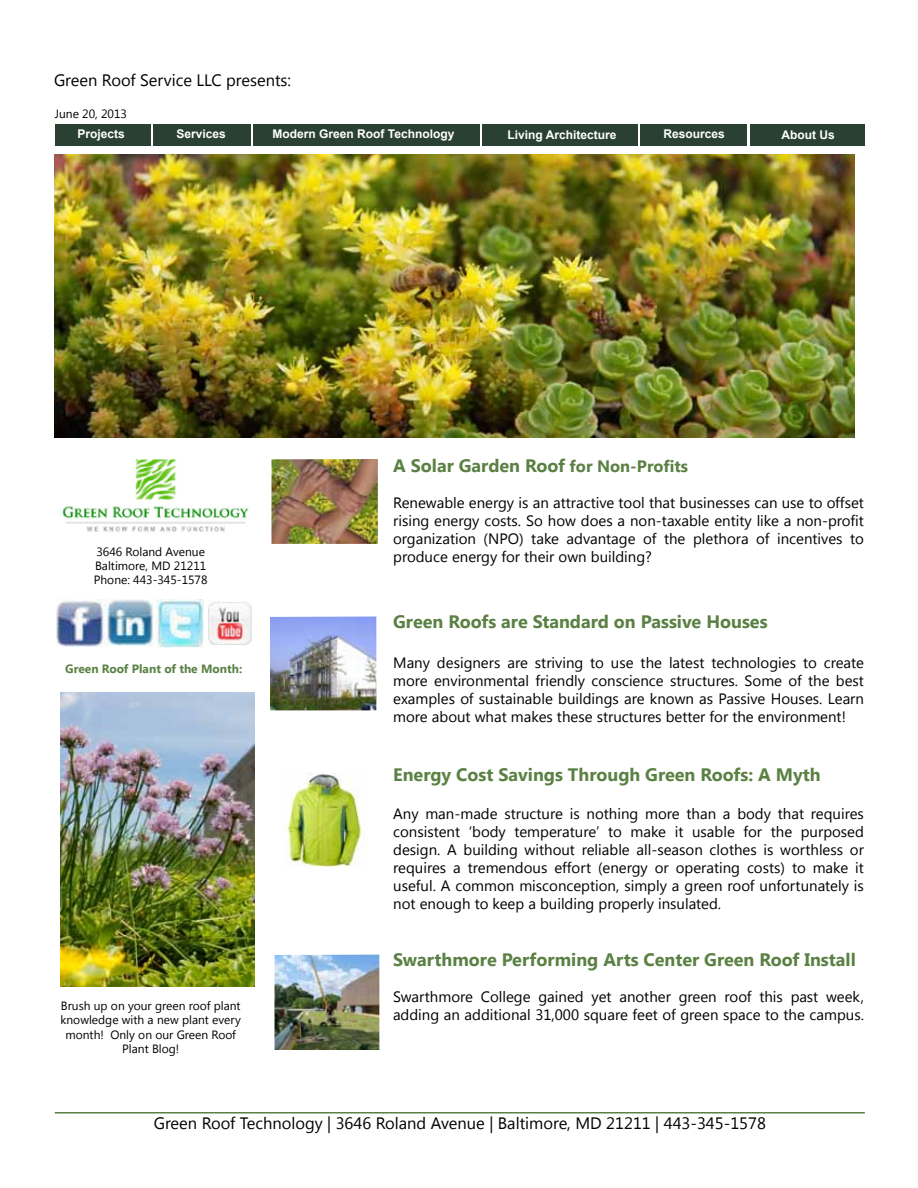
<style>
.page{position:relative;width:918px;height:1188px;background:#fff}
.page>*{position:absolute;margin:0;border:0;box-sizing:border-box;transform-origin:0 0}
.t1{font:700 18px "Segoe UI";color:#5a8143}
.t2{font:16.5px "Segoe UI";color:#000}
.t3{font:15px/18px "Segoe UI";color:#000;text-align:justify}
.t4{font:12px/14.4px "Segoe UI";color:#000;text-align:center}
.t5{font:700 12px "Arial";color:#fff}
.t6{font:700 12px "Segoe UI";color:#5a8143}
.s1{font-size:16.5px}
</style>
<div class="page">
<div style="left:55px;top:124px;width:95px;height:22px;background:#2a4033"></div>
<div style="left:153px;top:124px;width:97px;height:22px;background:#2a4033"></div>
<div style="left:253px;top:124px;width:227px;height:22px;background:#2a4033"></div>
<div style="left:483px;top:124px;width:155px;height:22px;background:#2a4033"></div>
<div style="left:641px;top:124px;width:106px;height:22px;background:#2a4033"></div>
<div style="left:750px;top:124px;width:115px;height:22px;background:#2a4033"></div>
<img style="left:60px;top:693px;width:194px;height:293px">
<img style="left:57px;top:599px;width:47px;height:48px">
<img style="left:106px;top:600px;width:48px;height:46px">
<img style="left:156px;top:600px;width:48px;height:47px">
<img style="left:208px;top:602px;width:43px;height:43px">
<img style="left:62px;top:460px;width:187px;height:72px">
<hr style="left:55px;top:1112px;width:810px;height:2px;background:#5a8143">
<img style="left:54px;top:155px;width:801px;height:282px">
<img style="left:272px;top:459px;width:106px;height:85px">
<img style="left:274px;top:955px;width:105px;height:95px">
<img style="left:282px;top:772px;width:86px;height:94px">
<img style="left:270px;top:617px;width:106px;height:93px">
<p class="t2" style="left:54px;top:69px;width:239px">Green Roof Service LLC presents:</p>
<p class="t4" style="left:55px;top:106px;width:74px">June 20, 2013</p>
<p class="t5" style="left:78px;top:126px;width:49px">Projects</p>
<p class="t5" style="left:176px;top:126px;width:51px">Services</p>
<p class="t5" style="left:273px;top:126px;width:183px">Modern Green Roof Technology</p>
<p class="t5" style="left:508px;top:127px;width:110px">Living Architecture</p>
<p class="t5" style="left:664px;top:126px;width:63px">Resources</p>
<p class="t5" style="left:781px;top:127px;width:55px">About Us</p>
<p class="t4" style="left:94px;top:544px;width:115px;text-align:left">3646 Roland Avenue<br>Baltimore, MD 21211<br>Phone: 443-345-1578</p>
<p class="t6" style="left:65px;top:660px;width:179px">Green Roof Plant of the Month:</p>
<p class="t4" style="left:61px;top:998px;width:182px">Brush up on your green roof plant knowledge with a new plant every month! Only on our Green Roof<br>Plant Blog!</p>
<p class="t1" style="left:393px;top:453px;width:296px">A Solar Garden Roof <span class="s1">for Non-Profits</span></p>
<p class="t3" style="left:393px;top:493px;width:472px">Renewable energy is an attractive tool that businesses can use to offset rising energy costs. So how does a non-taxable entity like a non-profit organization (NPO) take advantage of the plethora of incentives to produce energy for their own building?</p>
<p class="t1" style="left:393px;top:609px;width:376px">Green Roofs are Standard on Passive Houses</p>
<p class="t3" style="left:393px;top:653px;width:472px">Many designers are striving to use the latest technologies to create more environmental friendly conscience structures. Some of the best examples of sustainable buildings are known as Passive Houses. Learn more about what makes these structures better for the environment!</p>
<p class="t1" style="left:393px;top:762px;width:429px">Energy Cost Savings Through Green Roofs: A Myth</p>
<p class="t3" style="left:393px;top:804px;width:472px">Any man-made structure is nothing more than a body that requires consistent ‘body temperature’ to make it usable for the purposed design. A building without reliable all-season clothes is worthless or requires a tremendous effort (energy or operating costs) to make it useful. A common misconception, simply a green roof unfortunately is not enough to keep a building properly insulated.</p>
<p class="t1" style="left:393px;top:946px;width:464px">Swarthmore Performing Arts Center Green Roof Install</p>
<p class="t3" style="left:393px;top:987px;width:472px">Swarthmore College gained yet another green roof this past week, adding an additional 31,000 square feet of green space to the campus.</p>
<p class="t2" style="left:154px;top:1112px;width:614px">Green Roof Technology | 3646 Roland Avenue | Baltimore, MD 21211 | 443-345-1578</p>
</div>
